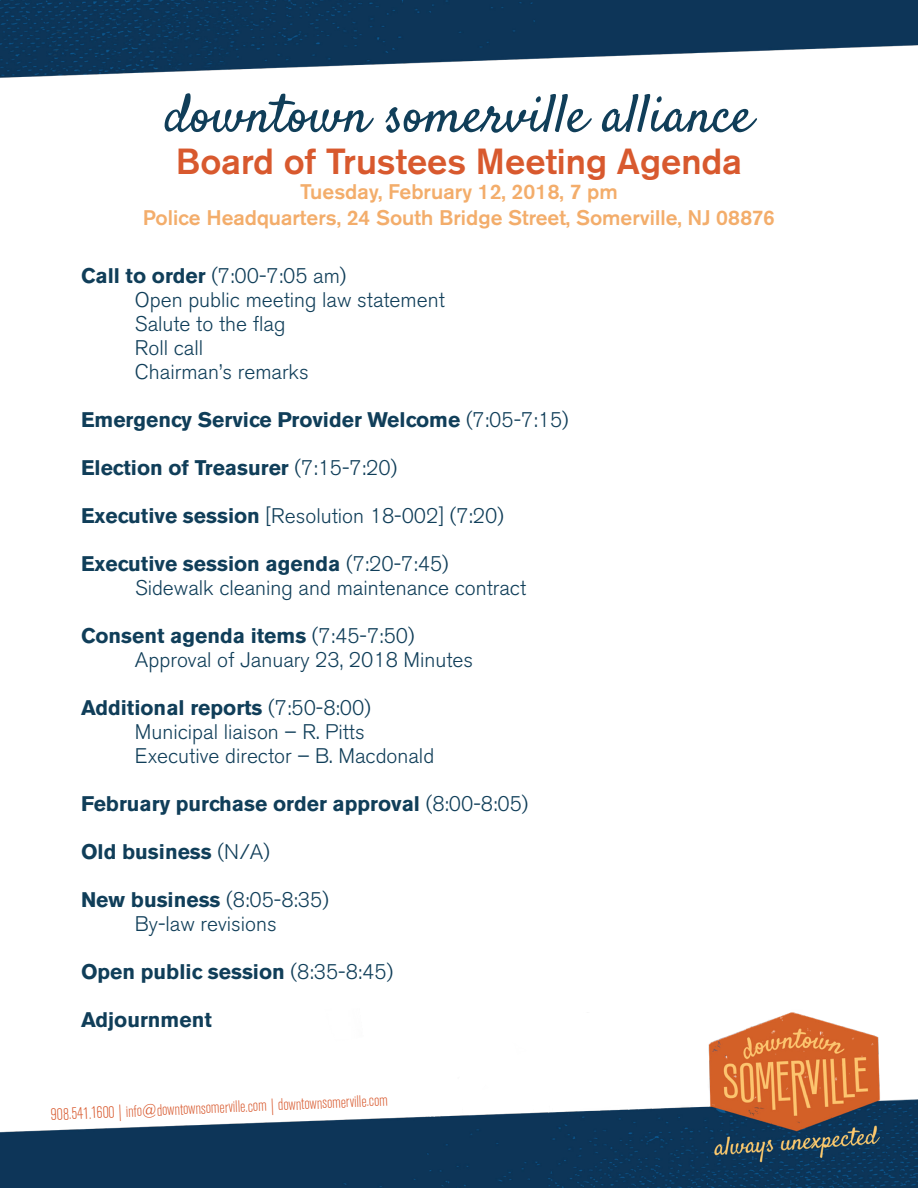
<style>
.page{position:relative;width:918px;height:1188px;background:#fff}
.page>*{position:absolute;margin:0;border:0;box-sizing:border-box;transform-origin:0 0}
.t1{font:54px "Satisfy";color:#103e59}
.t2{font:500 36px "Akzidenz Grotesk BE";color:#d8592e}
.t3{font:700 21px "Akzidenz Grotesk BE";color:#103e59}
.t4{font:300 21px "Akzidenz Grotesk BE";color:#103e59}
.t5{font:500 21px "Akzidenz Grotesk BE";color:#f3ad6b}
.t6{font:300 condensed 16.5px "Akzidenz Grotesk BE";color:#d8592e}
.s1{font-weight:700}
.s2{font-weight:300}
</style>
<div class="page">
<img style="left:0;top:1012px;width:918px;height:176px">
<img style="left:0;top:0;width:918px;height:78px">
<p class="t1" style="left:165px;top:81px;width:589px">downtown somerville alliance</p>
<p class="t2" style="left:176px;top:140px;width:568px">Board of Trustees Meeting Agenda</p>
<p class="t5" style="left:300px;top:179px;width:319px">Tuesday, February 12, 2018, 7 pm</p>
<p class="t5" style="left:143px;top:204px;width:634px">Police Headquarters, 24 South Bridge Street, Somerville, NJ 08876</p>
<p class="t4" style="left:81px;top:264px;width:267px"><span class="s1">Call to order</span> (7:00-7:05 am)</p>
<p class="t4" style="left:135px;top:288px;width:311px">Open public meeting law statement</p>
<p class="t4" style="left:135px;top:312px;width:152px">Salute to the flag</p>
<p class="t4" style="left:135px;top:336px;width:70px">Roll call</p>
<p class="t4" style="left:135px;top:360px;width:175px">Chairman’s remarks</p>
<p class="t3" style="left:81px;top:408px;width:489px">Emergency Service Provider Welcome <span class="s2">(7:05-7:15)</span></p>
<p class="t3" style="left:81px;top:456px;width:318px">Election of Treasurer <span class="s2">(7:15-7:20)</span></p>
<p class="t4" style="left:81px;top:504px;width:425px"><span class="s1">Executive session</span> [Resolution 18-002] (7:20)</p>
<p class="t3" style="left:81px;top:552px;width:369px">Executive session agenda <span class="s2">(7:20-7:45)</span></p>
<p class="t4" style="left:135px;top:576px;width:393px">Sidewalk cleaning and maintenance contract</p>
<p class="t3" style="left:81px;top:624px;width:335px">Consent agenda items <span class="s2">(7:45-7:50)</span></p>
<p class="t4" style="left:135px;top:648px;width:340px">Approval of January 23, 2018 Minutes</p>
<p class="t3" style="left:81px;top:696px;width:292px">Additional reports <span class="s2">(7:50-8:00)</span></p>
<p class="t4" style="left:135px;top:720px;width:231px">Municipal liaison – R. Pitts</p>
<p class="t4" style="left:135px;top:744px;width:301px">Executive director – B. Macdonald</p>
<p class="t3" style="left:81px;top:792px;width:449px">February purchase order approval <span class="s2">(8:00-8:05)</span></p>
<p class="t3" style="left:81px;top:840px;width:191px">Old business <span class="s2">(N/A)</span></p>
<p class="t3" style="left:81px;top:888px;width:250px">New business <span class="s2">(8:05-8:35)</span></p>
<p class="t4" style="left:135px;top:912px;width:143px">By-law revisions</p>
<p class="t3" style="left:81px;top:960px;width:314px">Open public session <span class="s2">(8:35-8:45)</span></p>
<p class="t3" style="left:81px;top:1008px;width:132px">Adjournment</p>
<p class="t6" style="left:51px;top:1104px;width:339px;rotate:-2deg">908.541.1600 | info@downtownsomerville.com | downtownsomerville.com</p>
</div>
